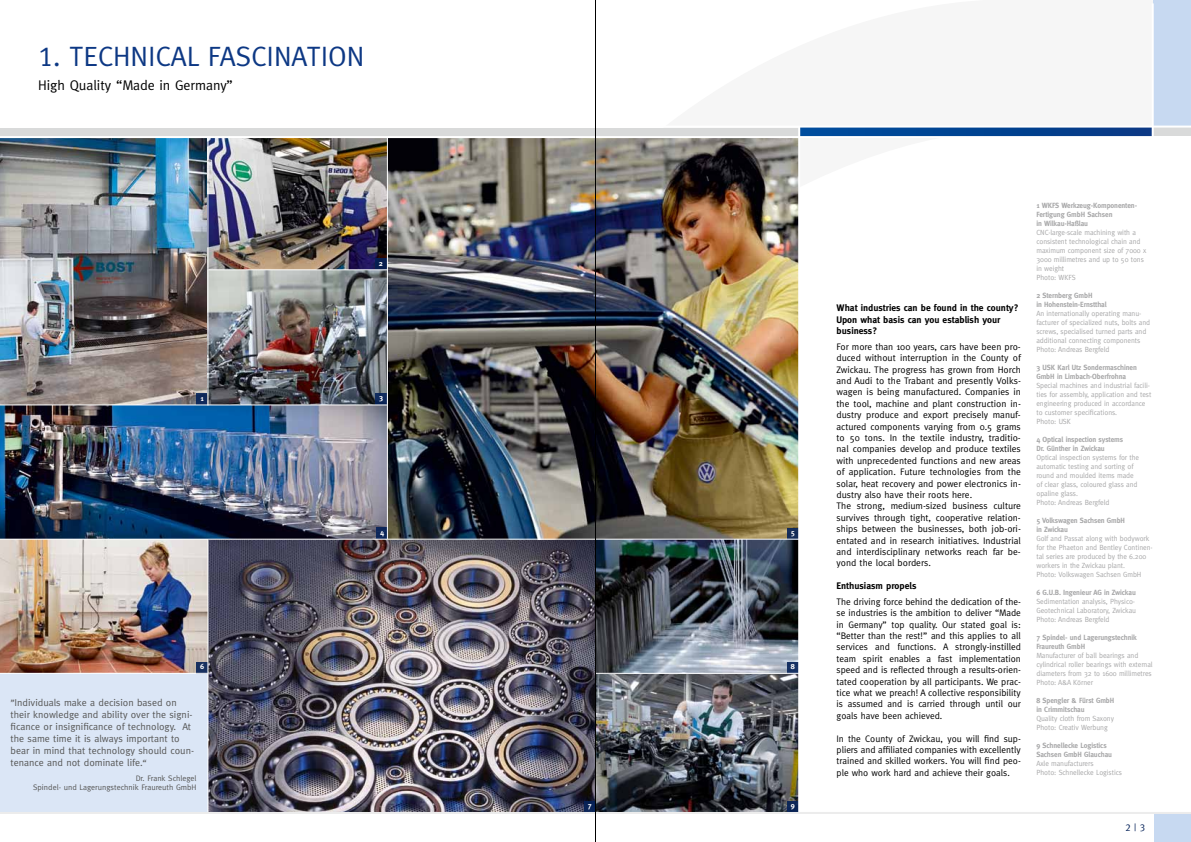
<style>
.page{position:relative;width:1191px;height:842px;background:#fff}
.page>*{position:absolute;margin:0;border:0;box-sizing:border-box;transform-origin:0 0}
.t1{font:28px "Meta";color:#0d3884}
.t2{font:14px "Meta";color:#000}
.t3{font:10px/12px "Meta";color:#565655}
.t4{font:10px "Meta Caps";color:#042158}
.t5{font:9.5px/11.4px "Meta";color:#000;text-align:justify}
.t6{font:700 9.5px/11.4px "Meta";color:#000}
.t7{font:8px/9.6px "Meta";color:#565655;text-align:right}
.t8{font:7.5px/9px "Meta";letter-spacing:-.01em;color:#a7a7a8;scale:.96 1}
.t9{font:700 7.5px/9px "Meta";letter-spacing:-.01em;color:#a7a7a8;scale:.96 1}
.t10{font:700 7.5px "Meta";color:#fff}
.s1{font-family:"Meta Caps"}
.s2{font-family:"Kautiva"}
</style>
<div class="page">
<img style="left:0;top:405px;width:387px;height:134px">
<img style="left:0;top:138px;width:207px;height:266px">
<img style="left:208px;top:540px;width:387px;height:272px">
<img style="left:388px;top:138px;width:207px;height:401px">
<img style="left:0;top:540px;width:207px;height:133px">
<div style="left:0;top:673px;width:208px;height:139px;background:#dbe6f6"></div>
<svg style="left:376px;top:527px;width:11px;height:12px"></svg>
<div style="left:197px;top:393px;width:11px;height:12px;background:#0f295a"></div>
<div style="left:197px;top:662px;width:11px;height:11px;background:#173060"></div>
<div style="left:584px;top:801px;width:11px;height:11px;background:#042158"></div>
<img style="left:208px;top:138px;width:179px;height:131px">
<img style="left:208px;top:270px;width:179px;height:134px">
<div style="left:375px;top:258px;width:11px;height:12px;background:#081e4f"></div>
<div style="left:375px;top:393px;width:12px;height:11px;background:#102a5c"></div>
<hr style="left:207px;top:137px;width:1px;height:268px;background:#fff">
<hr style="left:207px;top:540px;width:1px;height:272px;background:#fff">
<hr style="left:208px;top:269px;width:180px;height:1px;background:#fff">
<hr style="left:0;top:673px;width:208px;height:1px;background:#fff">
<hr style="left:0;top:404px;width:387px;height:1px;background:#fff">
<div style="left:0;top:128px;width:595px;height:8px;background:#d9dada"></div>
<hr style="left:0;top:812px;width:595px;height:2px;background:#ececec">
<img style="left:596px;top:138px;width:202px;height:401px">
<img style="left:596px;top:674px;width:202px;height:138px">
<img style="left:596px;top:540px;width:202px;height:133px">
<div style="left:787px;top:528px;width:11px;height:11px;background:#162e5a"></div>
<div style="left:787px;top:662px;width:11px;height:11px;background:#153063"></div>
<div style="left:787px;top:801px;width:11px;height:11px;background:#0b2556"></div>
<div style="left:1153px;top:0;width:38px;height:128px;background:#c7d9f1"></div>
<div style="left:595px;top:128px;width:204px;height:8px;background:#d9dada"></div>
<div style="left:799px;top:128px;width:353px;height:9px;background:#004391"></div>
<div style="left:1153px;top:128px;width:38px;height:8px;background:#d9dada"></div>
<hr style="left:595px;top:136px;width:596px;height:2px;background:#fff">
<hr style="left:1151px;top:3px;width:2px;height:135px;background:#fff">
<hr style="left:595px;top:126px;width:596px;height:2px;background:#fff">
<div style="left:1154px;top:812px;width:37px;height:30px;background:#c7d9f1"></div>
<hr style="left:595px;top:812px;width:596px;height:2px;background:#ececec">
<hr style="left:798px;top:127px;width:2px;height:685px;background:#fff">
<hr style="left:595px;top:0;width:1px;height:842px;background:#000">
<h1 class="t1" style="left:38px;top:40px;width:327px"><span class="s1">1.</span> TECHNICAL FASCINATION</h1>
<h2 class="t2" style="left:38px;top:77px;width:196px">High Quality “Made in Germany”</h2>
<p class="t10" style="left:201px;top:394px;width:5px">1</p>
<p class="t10" style="left:200px;top:662px;width:6px">6</p>
<p class="t3" style="left:11px;top:696px;width:185px"><span class="s2">”</span>Individuals make a decision based on their knowledge and ability over the signi&shy;ficance or insignificance of technology. At the same time it is always important to bear in mind that technology should coun&shy;tenance and not dominate life.<span class="s2">“</span></p>
<p class="t7" style="left:33px;top:773px;width:165px">Dr. Frank Schlegel<br>Spindel- und Lagerungstechnik Fraureuth GmbH</p>
<p class="t10" style="left:379px;top:259px;width:6px">2</p>
<p class="t10" style="left:379px;top:393px;width:6px">3</p>
<p class="t10" style="left:380px;top:528px;width:6px">4</p>
<p class="t10" style="left:791px;top:528px;width:6px">5</p>
<p class="t10" style="left:791px;top:662px;width:6px">8</p>
<p class="t10" style="left:588px;top:801px;width:6px">7</p>
<p class="t10" style="left:791px;top:801px;width:6px">9</p>
<p class="t6" style="left:836px;top:302px;width:183px">What industries can be found in the county?<br>Upon what basis can you establish your business?</p>
<p class="t5" style="left:836px;top:341px;width:186px;text-align:left">For more than 100 years, cars have been pro&shy;duced without interruption in the County of Zwickau. The progress has grown from Horch and Audi to the Trabant and presently Volks&shy;wagen is being manufactured. Companies in the tool, machine and plant construction in&shy;dustry produce and export precisely manuf&shy;actured components varying from 0.5 grams to 50 tons. In the textile industry, traditio&shy;nal companies develop and produce textiles with unprecedented functions and new areas of application. Future technologies from the solar, heat recovery and power electronics in&shy;dustry also have their roots here.<br>The strong, medium-sized business culture survives through tight, cooperative relation&shy;ships between the businesses, both job-ori&shy;entated and in research initiatives. Industrial and interdisciplinary networks reach far be&shy;yond the local borders.</p>
<p class="t6" style="left:836px;top:580px;width:81px">Enthusiasm propels</p>
<p class="t5" style="left:836px;top:596px;width:186px">The driving force behind the dedication of the&shy;se industries is the ambition to deliver “Made in Germany” top quality. Our stated goal is: “Better than the rest!” and this applies to all services and functions. A strongly-instilled team spirit enables a fast implementation speed and is reflected through a results-orien&shy;tated cooperation by all participants. We prac&shy;tice what we preach! A collective responsibility is assumed and is carried through until our goals have been achieved.</p>
<p class="t5" style="left:836px;top:732px;width:186px">In the County of Zwickau, you will find sup&shy;pliers and affiliated companies with excellently trained and skilled workers. You will find peo&shy;ple who work hard and achieve their goals.</p>
<p class="t9" style="left:1036px;top:201px;width:106px">1 WKFS Werkzeug-Komponenten-<br>Fertigung GmbH Sachsen<br>in Wilkau-Haßlau</p>
<p class="t8" style="left:1036px;top:228px;width:116px">CNC-large-scale machining with a consistent technological chain and maximum component size of 7000 x<br>3000 millimetres and up to 50 tons in weight<br>Photo: WKFS</p>
<p class="t9" style="left:1036px;top:291px;width:75px">2 Sternberg GmbH<br>in Hohenstein-Ernstthal</p>
<p class="t8" style="left:1036px;top:309px;width:120px">An internationally operating manu&shy;facturer of specialized nuts, bolts and screws, specialised turned parts and additional connecting components Photo: Andreas Bergfeld</p>
<p class="t9" style="left:1036px;top:363px;width:106px">3 USK Karl Utz Sondermaschinen<br>GmbH in Limbach-Oberfrohna</p>
<p class="t8" style="left:1036px;top:381px;width:121px">Special machines and industrial facili&shy;ties for assembly, application and test engineering produced in accordance to customer specifications.<br>Photo: USK</p>
<p class="t9" style="left:1036px;top:435px;width:92px">4 Optical inspection systems<br>Dr. Günther in Zwickau</p>
<p class="t8" style="left:1036px;top:453px;width:108px">Optical inspection systems for the automatic testing and sorting of round and moulded items made of clear glass, coloured glass and opaline glass.<br>Photo: Andreas Bergfeld</p>
<p class="t9" style="left:1036px;top:516px;width:94px">5 Volkswagen Sachsen GmbH in Zwickau</p>
<p class="t8" style="left:1036px;top:534px;width:123px">Golf and Passat along with bodywork for the Phaeton and Bentley Continen&shy;tal series are produced by the 6.200 workers in the Zwickau plant.<br>Photo: Volkswagen Sachsen GmbH</p>
<p class="t9" style="left:1036px;top:588px;width:105px">6 G.U.B. Ingenieur AG in Zwickau</p>
<p class="t8" style="left:1036px;top:597px;width:105px">Sedimentation analysis, Physico-<br>Geotechnical Laboratory, Zwickau<br>Photo: Andreas Bergfeld</p>
<p class="t9" style="left:1036px;top:633px;width:106px">7 Spindel- und Lagerungstechnik<br>Fraureuth GmbH</p>
<p class="t8" style="left:1036px;top:651px;width:123px">Manufacturer of ball bearings and cylindrical roller bearings with external diameters from 32 to 1600 millimetres Photo: A&amp;A Körner</p>
<p class="t9" style="left:1036px;top:696px;width:83px">8 Spengler &amp; Fürst GmbH in Crimmitschau</p>
<p class="t8" style="left:1036px;top:714px;width:82px">Quality cloth from Saxony<br>Photo: Creativ Werbung</p>
<p class="t9" style="left:1036px;top:741px;width:80px">9 Schnellecke Logistics<br>Sachsen GmbH Glauchau</p>
<p class="t8" style="left:1036px;top:759px;width:91px">Axle manufacturers<br>Photo: Schnellecke Logistics</p>
<p class="t4" style="left:1125px;top:822px;width:21px">2 | 3</p>
</div>
